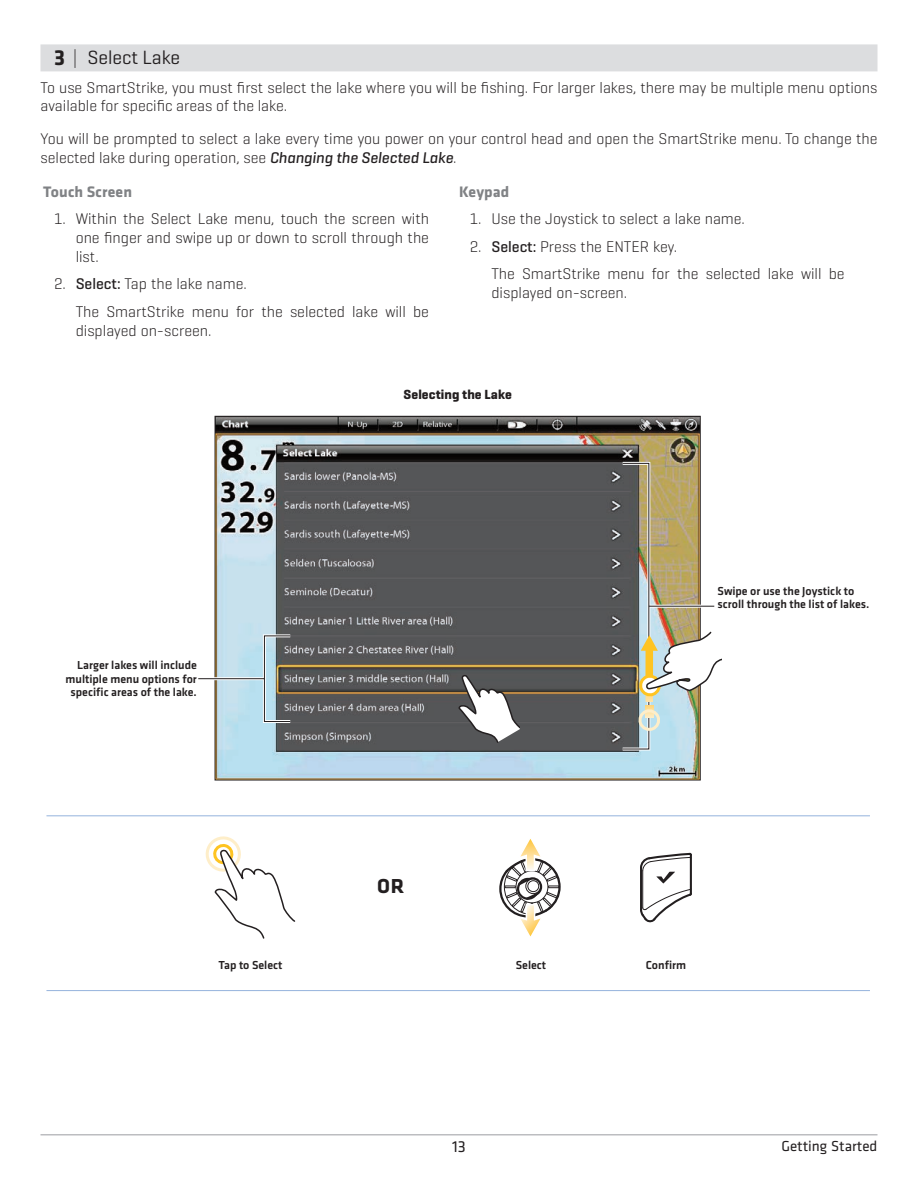
<style>
.page{position:relative;width:918px;height:1188px;background:#fff}
.page>*{position:absolute;margin:0;border:0;box-sizing:border-box;transform-origin:0 0}
.t1{font:700 21px "Klavika";color:#231f20}
.t2{font:19.5px "Geogrotesque";color:#231f20}
.t3{font:16.5px "Klavika";color:#231f20}
.t4{font:300 15.75px/18.9px "Geogrotesque";color:#231f20}
.t5{font:700 15.75px "Klavika";letter-spacing:.01em;color:#808285}
.t6{font:15px "Klavika";color:#231f20}
.t7{font:700 13.5px "Geogrotesque";letter-spacing:.01em;color:#231f20}
.t8{font:500 12px/13.5px "Klavika";color:#231f20}
.s1{font-family:"Klavika";font-weight:700;font-size:22.5px}
.s2{font-family:"Klavika";font-weight:300;font-size:18.75px}
.s3{font-weight:500;font-style:italic}
.s4{font-weight:500}
</style>
<div class="page">
<hr style="left:40px;top:1134px;width:838px;height:2px;background:#bcbdc0">
<div style="left:40px;top:44px;width:838px;height:27px;background:#dcdddf"></div>
<img style="left:217px;top:418px;width:482px;height:360px">
<hr style="left:198px;top:677px;width:66px;height:3px;background:#fff">
<svg style="left:458px;top:675px;width:62px;height:68px"></svg>
<svg style="left:206px;top:836px;width:89px;height:103px"></svg>
<svg style="left:499px;top:839px;width:62px;height:98px"></svg>
<svg style="left:640px;top:853px;width:52px;height:69px"></svg>
<hr style="left:46px;top:815px;width:824px;height:1px;background:#95b3dd">
<hr style="left:46px;top:990px;width:824px;height:1px;background:#95b3dd">
<hr style="left:649px;top:605px;width:68px;height:3px;background:#fff">
<div style="left:622px;top:463px;width:27px;height:286px;border:1px solid #231f20"></div>
<hr style="left:649px;top:606px;width:65px;height:1px;background:#231f20">
<svg style="left:638px;top:632px;width:83px;height:99px"></svg>
<div style="left:263px;top:634px;width:29px;height:89px;border:3px solid #fff"></div>
<div style="left:264px;top:636px;width:27px;height:86px;border:1px solid #231f20"></div>
<hr style="left:198px;top:678px;width:66px;height:1px;background:#231f20">
<p class="t2" style="left:54px;top:50px;width:128px"><span class="s1">3</span> <span class="s2">|</span> Select Lake</p>
<p class="t4" style="left:40px;top:79px;width:839px">To use SmartStrike, you must first select the lake where you will be fishing. For larger lakes, there may be multiple menu options available for specific areas of the lake.</p>
<p class="t4" style="left:40px;top:131px;width:839px">You will be prompted to select a lake every time you power on your control head and open the SmartStrike menu. To change the selected lake during operation, see <span class="s3">Changing the Selected Lake</span>.</p>
<p class="t5" style="left:43px;top:187px;width:90px">Touch Screen</p>
<p class="t4" style="left:76px;top:211px;width:355px;text-align:justify;text-indent:-22px">1. Within the Select Lake menu, touch the screen with one finger and swipe up or down to scroll through the list.</p>
<p class="t4" style="left:76px;top:272px;width:355px;line-height:27.6px;text-indent:-22px">2. <span class="s4">Select:</span> Tap the lake name.<br>The SmartStrike menu for the selected lake will be</p>
<p class="t4" style="left:76px;top:323px;width:137px">displayed on-screen.</p>
<p class="t5" style="left:459px;top:187px;width:52px">Keypad</p>
<p class="t4" style="left:470px;top:211px;width:277px">1. Use the Joystick to select a lake name.</p>
<p class="t4" style="left:491px;top:234px;width:355px;line-height:27.6px;text-indent:-22px">2. <span class="s4">Select:</span> Press the ENTER key.<br>The SmartStrike menu for the selected lake will be</p>
<p class="t4" style="left:491px;top:285px;width:137px">displayed on-screen.</p>
<p class="t7" style="left:404px;top:390px;width:110px">Selecting the Lake</p>
<p class="t8" style="left:65px;top:660px;width:133px;text-align:right">Larger lakes will include multiple menu options for specific areas of the lake.</p>
<p class="t8" style="left:718px;top:585px;width:154px">Swipe or use the Joystick to scroll through the list of lakes.</p>
<h1 class="t1" style="left:377px;top:879px;width:28px">OR</h1>
<p class="t8" style="left:218px;top:959px;width:66px">Tap to Select</p>
<p class="t8" style="left:516px;top:959px;width:32px">Select</p>
<p class="t8" style="left:646px;top:959px;width:42px">Confirm</p>
<p class="t3" style="left:452px;top:1140px;width:15px">13</p>
<p class="t6" style="left:781px;top:1140px;width:98px">Getting Started</p>
</div>
